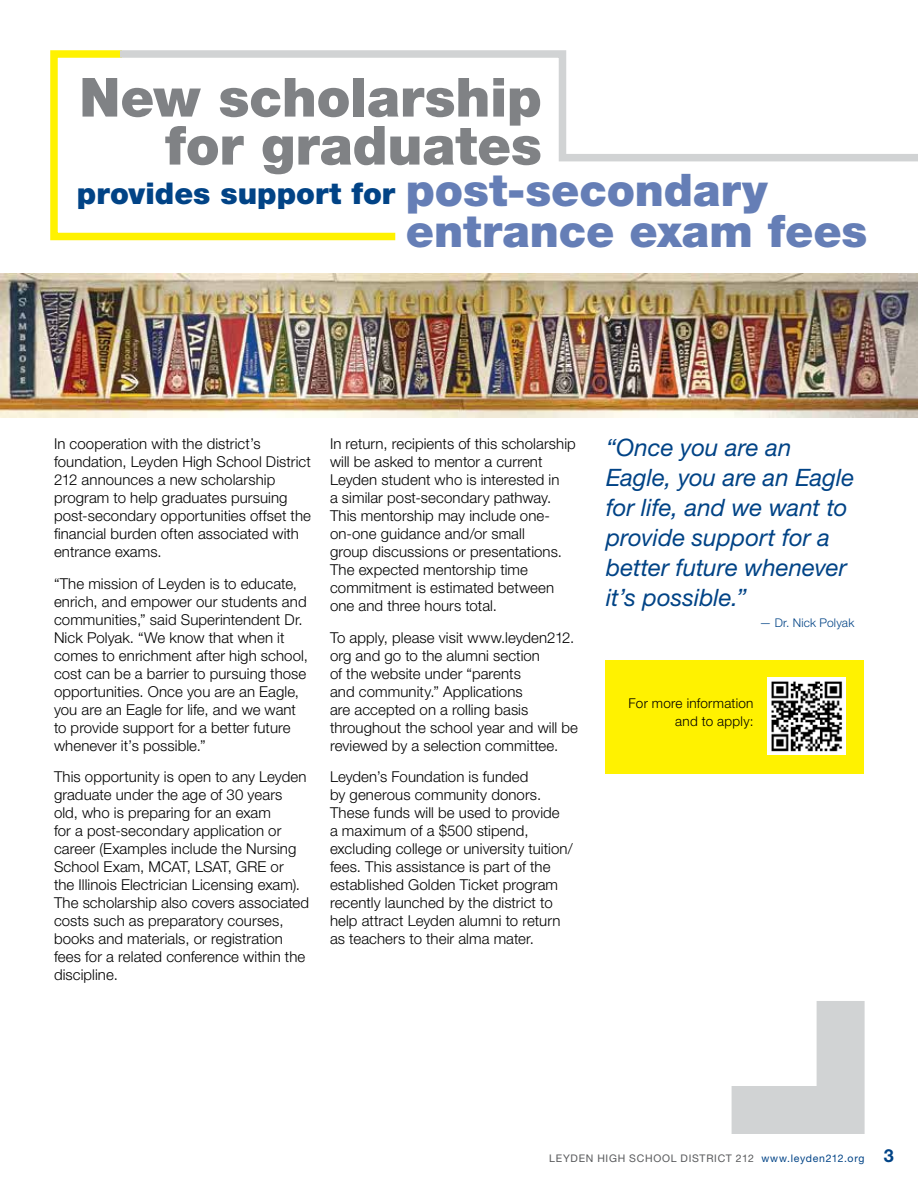
<style>
.page{position:relative;width:918px;height:1188px;background:#fff}
.page>*{position:absolute;margin:0;border:0;box-sizing:border-box;transform-origin:0 0}
.t1{font:900 54px/48px "Helvetica Neue LT Std";letter-spacing:-.005em;color:#808285;text-align:right}
.t2{font:900 45px/40.5px "Helvetica Neue LT Std";letter-spacing:-.005em;color:#657eb6}
.t3{font:900 30px "Helvetica Neue LT Std";color:#014386}
.t4{font:italic 24px/30px "Helvetica Neue LT Std";color:#014386}
.t5{font:300 15px/18px "Helvetica Neue LT Std";letter-spacing:.005em;color:#000}
.t6{font:300 13.5px/18px "Helvetica Neue LT Std";letter-spacing:.02em;color:#000;text-align:right}
.t7{font:300 12px "Helvetica Neue LT Std";letter-spacing:.015em;color:#014386}
.t8{font:10.5px "Helvetica Neue LT Std";letter-spacing:.065em;color:#58595b}
.s1{color:#014386}
.s2{font-weight:700;font-size:18px;color:#014386}
</style>
<div class="page">
<div style="left:605px;top:660px;width:259px;height:113px;background:#fff200"></div>
<img style="left:768px;top:677px;width:78px;height:77px">
<img style="left:0;top:274px;width:918px;height:144px">
<svg style="left:50px;top:50px;width:346px;height:191px"></svg>
<svg style="left:112px;top:50px;width:806px;height:115px"></svg>
<svg style="left:731px;top:1001px;width:134px;height:133px"></svg>
<h1 class="t1" style="left:79px;top:73px;width:464px">New scholarship for graduates</h1>
<h2 class="t2" style="left:406px;top:170px;width:463px">post-secondary entrance exam fees</h2>
<h3 class="t3" style="left:77px;top:175px;width:320px">provides support for</h3>
<p class="t5" style="left:54px;top:435px;width:258px">In cooperation with the district’s foundation, Leyden High School District 212 announces a new scholarship program to help graduates pursuing post-secondary opportunities offset the financial burden often associated with entrance exams.</p>
<p class="t5" style="left:54px;top:574px;width:255px">“The mission of Leyden is to educate, enrich, and empower our students and communities,” said Superintendent Dr.<br>Nick Polyak. “We know that when it comes to enrichment after high school, cost can be a barrier to pursuing those opportunities. Once you are an Eagle, you are an Eagle for life, and we want to provide support for a better future whenever it’s possible.”</p>
<p class="t5" style="left:54px;top:768px;width:257px">This opportunity is open to any Leyden graduate under the age of 30 years old, who is preparing for an exam<br>for a post-secondary application or career (Examples include the Nursing School Exam, MCAT, LSAT, GRE or<br>the Illinois Electrician Licensing exam).<br>The scholarship also covers associated costs such as preparatory courses, books and materials, or registration fees for a related conference within the discipline.</p>
<p class="t5" style="left:330px;top:435px;width:247px">In return, recipients of this scholarship will be asked to mentor a current Leyden student who is interested in<br>a similar post-secondary pathway.<br>This mentorship may include one&shy;on-one guidance and/or small<br>group discussions or presentations.<br>The expected mentorship time commitment is estimated between one and three hours total.</p>
<p class="t5" style="left:330px;top:628px;width:250px">To apply, please visit www.leyden212. org and go to the alumni section<br>of the website under “parents<br>and community.” Applications<br>are accepted on a rolling basis throughout the school year and will be reviewed by a selection committee.</p>
<p class="t5" style="left:330px;top:768px;width:244px">Leyden’s Foundation is funded<br>by generous community donors.<br>These funds will be used to provide<br>a maximum of a $500 stipend, excluding college or university tuition/ fees. This assistance is part of the established Golden Ticket program recently launched by the district to help attract Leyden alumni to return as teachers to their alma mater.</p>
<h3 class="t4" style="left:606px;top:432px;width:250px">“Once you are an<br>Eagle, you are an Eagle for life, and we want to provide support for a better future whenever it’s possible.”</h3>
<p class="t7" style="left:759px;top:616px;width:97px">— Dr. Nick Polyak</p>
<p class="t6" style="left:629px;top:694px;width:126px">For more information and to apply:</p>
<p class="t8" style="left:549px;top:1152px;width:346px">LEYDEN HIGH SCHOOL DISTRICT 212 <span class="s1">www.leyden212.org</span> <span class="s2">3</span></p>
</div>
